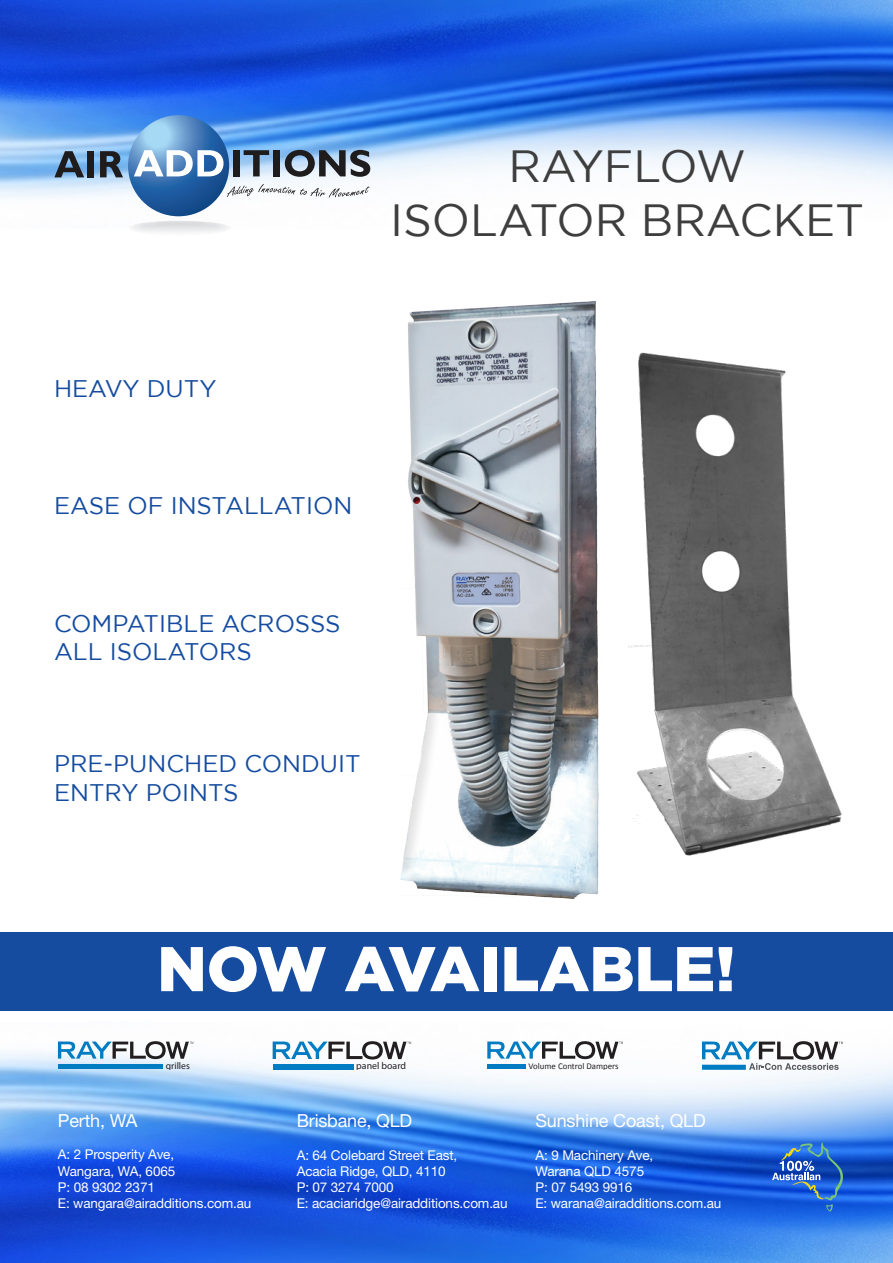
<style>
.page{position:relative;width:893px;height:1263px;background:#fff}
.page>*{position:absolute;margin:0;border:0;box-sizing:border-box;transform-origin:0 0}
.t1{font:900 63px "Gotham";color:#fff}
.t2{font:45px "Gotham";color:#3e3e3f}
.t3{font:45px "Gotham";letter-spacing:-.02em;color:#3e3e3f}
.t4{font:24px/28.8px "Gotham";color:#154ca0}
.t5{font:18px "Helvetica Neue";letter-spacing:-.01em;color:#fff}
.t6{font:13.5px/16.2px "Helvetica Neue";letter-spacing:-.01em;color:#fff}
.t7{font:9.9px "Myriad Pro";color:#231f20}
.t8{font:9.6px "Myriad Pro";color:#231f20}
.t9{font:8.85px "Calibri";color:#231f20}
</style>
<div class="page">
<img style="left:0;top:1041px;width:893px;height:222px">
<img style="left:0;top:0;width:893px;height:217px">
<svg style="left:772px;top:1142px;width:71px;height:69px;background:#306bcd"></svg>
<svg style="left:702px;top:1041px;width:141px;height:29px"></svg>
<svg style="left:487px;top:1041px;width:136px;height:18px"></svg>
<div style="left:487px;top:1064px;width:39px;height:5px;background:#007cc2"></div>
<svg style="left:273px;top:1041px;width:138px;height:18px"></svg>
<div style="left:273px;top:1064px;width:80px;height:5px;background:#007cc2"></div>
<svg style="left:58px;top:1041px;width:135px;height:18px"></svg>
<div style="left:58px;top:1064px;width:104px;height:5px;background:#007cc2"></div>
<img style="left:128px;top:115px;width:101px;height:101px;border-radius:51px">
<svg style="left:54px;top:151px;width:30px;height:26px"></svg>
<div style="left:87px;top:151px;width:7px;height:26px;background:#1e1c1c"></div>
<svg style="left:100px;top:151px;width:23px;height:26px"></svg>
<svg style="left:134px;top:150px;width:90px;height:26px"></svg>
<div style="left:233px;top:150px;width:6px;height:26px;background:#1e1c1c"></div>
<svg style="left:244px;top:150px;width:25px;height:26px"></svg>
<div style="left:273px;top:150px;width:7px;height:26px;background:#1e1c1c"></div>
<svg style="left:285px;top:150px;width:85px;height:27px;background:#6e7884"></svg>
<svg style="left:227px;top:184px;width:143px;height:13px"></svg>
<img style="left:628px;top:352px;width:214px;height:504px">
<div style="left:398px;top:298px;width:207px;height:606px;background:#231f20;opacity:.12"></div>
<div style="left:0;top:932px;width:893px;height:78px;background:#154ca0"></div>
<p class="t3" style="left:509px;top:141px;width:239px">RAYFLOW</p>
<p class="t2" style="left:390px;top:195px;width:476px">ISOLATOR BRACKET</p>
<p class="t4" style="left:54px;top:374px;width:164px">HEAVY DUTY</p>
<p class="t4" style="left:54px;top:491px;width:300px">EASE OF INSTALLATION</p>
<p class="t4" style="left:54px;top:608px;width:288px">COMPATIBLE ACROSSS<br>ALL ISOLATORS</p>
<p class="t4" style="left:54px;top:749px;width:308px">PRE-PUNCHED CONDUIT</p>
<p class="t4" style="left:54px;top:778px;width:186px">ENTRY POINTS</p>
<p class="t1" style="left:157px;top:932px;width:580px">NOW AVAILABLE!</p>
<p class="t8" style="left:166px;top:1059px;width:26px">grilles</p>
<p class="t7" style="left:356px;top:1060px;width:51px">panel board</p>
<p class="t9" style="left:529px;top:1060px;width:92px">Volume Control Dampers</p>
<h3 class="t5" style="left:58px;top:1110px;width:81px">Perth, WA</h3>
<p class="t6" style="left:58px;top:1146px;width:195px">A: 2 Prosperity Ave,<br>Wangara, WA, 6065<br>P: 08 9302 2371<br>E: wangara@airadditions.com.au</p>
<h3 class="t5" style="left:297px;top:1110px;width:117px">Brisbane, QLD</h3>
<p class="t6" style="left:297px;top:1147px;width:212px">A: 64 Colebard Street East,<br>Acacia Ridge, QLD, 4110<br>P: 07 3274 7000<br>E: acaciaridge@airadditions.com.au</p>
<h3 class="t5" style="left:535px;top:1110px;width:172px">Sunshine Coast, QLD</h3>
<p class="t6" style="left:535px;top:1146px;width:187px">A: 9 Machinery Ave,<br>Warana QLD 4575<br>P: 07 5493 9916<br>E: warana@airadditions.com.au</p>
</div>
